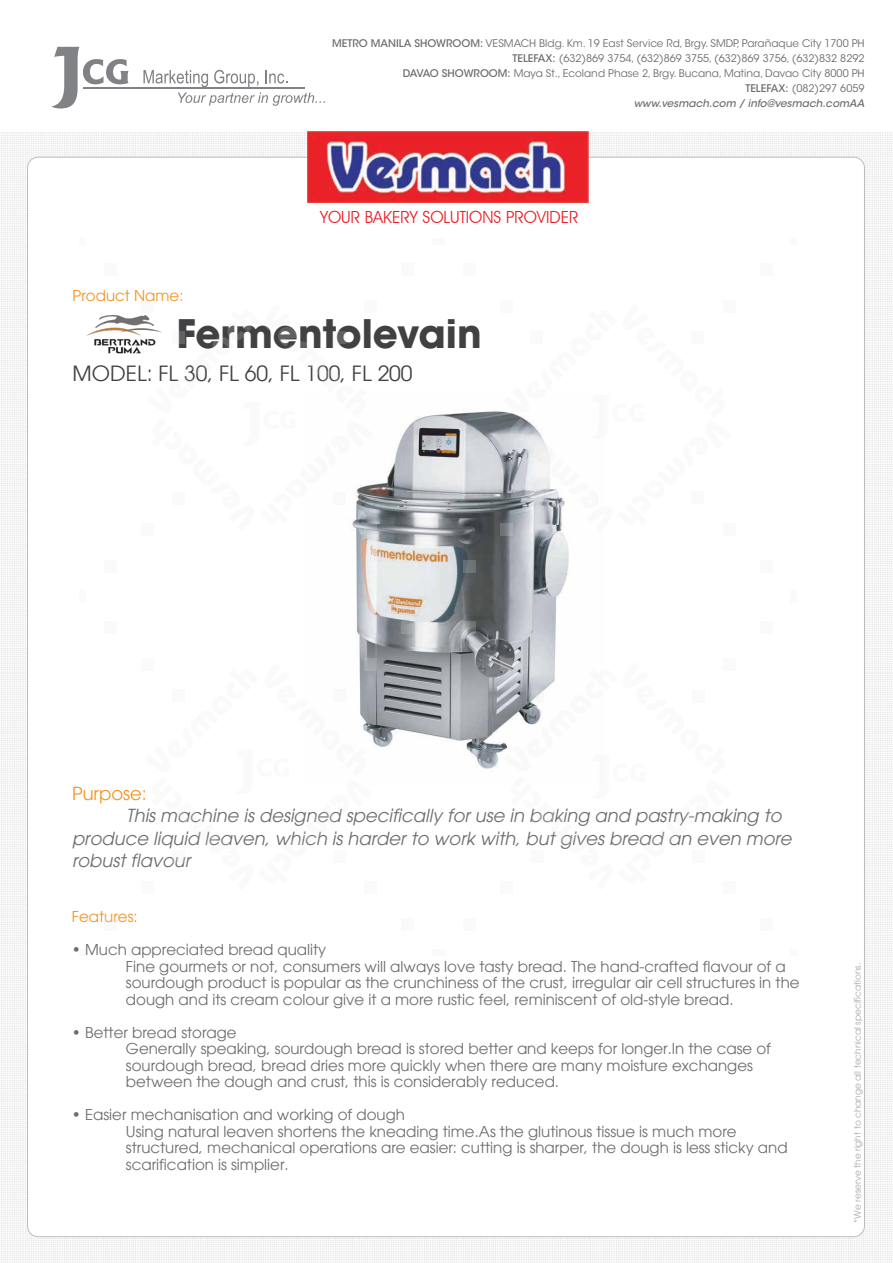
<style>
.page{position:relative;width:893px;height:1263px;background:#fff}
.page>*{position:absolute;margin:0;border:0;box-sizing:border-box;transform-origin:0 0}
.t1{font:700 39px "ITC Avant Garde Std";color:#414042}
.t2{font:21px "Avant Garde";color:#414042}
.t3{font:italic 18px/22.5px "Avant Garde";color:#6d6e71}
.t4{font:18px "Avant Garde";color:#f49322}
.t5{font:16.8px "Avant Garde IT Cby BT";color:#eb1f27}
.t6{font:15px/16.5px "Avant Garde";color:#6d6e71}
.t7{font:15px "Avant Garde";color:#f49322}
.t8{font:10.5px/15px "ITC Avant Garde Std";color:#6d6e71;text-align:right}
.t9{font:9px "Avant Garde";color:#a7a9ac}
.s1{font-weight:500}
.s2{font-weight:500;font-style:italic}
</style>
<div class="page">
<div style="left:0;top:2px;width:892px;height:1261px;background:#f3f3f3"></div>
<div style="left:28px;top:157px;width:836px;height:1080px;background:#fff;border-radius:11px"></div>
<div style="left:0;top:2px;width:892px;height:130px;background:#fff"></div>
<hr style="left:83px;top:87px;width:222px;height:1px;background:#808285">
<svg style="left:51px;top:47px;width:77px;height:62px"></svg>
<svg style="left:143px;top:70px;width:65px;height:17px"></svg>
<svg style="left:214px;top:70px;width:44px;height:17px"></svg>
<svg style="left:265px;top:70px;width:22px;height:14px"></svg>
<svg style="left:178px;top:93px;width:147px;height:13px"></svg>
<img style="left:356px;top:411px;width:213px;height:358px">
<div style="left:364px;top:659px;width:12px;height:12px;background:#a2a5a9"></div>
<svg style="left:401px;top:622px;width:12px;height:12px"></svg>
<div style="left:141px;top:659px;width:12px;height:12px;background:#fafafa"></div>
<div style="left:104px;top:622px;width:13px;height:12px;background:#fafafa"></div>
<div style="left:364px;top:882px;width:12px;height:12px;background:#fafafa"></div>
<div style="left:401px;top:919px;width:12px;height:12px;background:#fafafa"></div>
<div style="left:141px;top:882px;width:12px;height:12px;background:#fafafa"></div>
<div style="left:104px;top:919px;width:13px;height:12px;background:#fafafa"></div>
<svg style="left:356px;top:663px;width:16px;height:106px"></svg>
<div style="left:500px;top:882px;width:12px;height:12px;background:#fafafa"></div>
<div style="left:463px;top:919px;width:12px;height:12px;background:#fafafa"></div>
<div style="left:723px;top:882px;width:12px;height:12px;background:#fafafa"></div>
<div style="left:760px;top:919px;width:12px;height:12px;background:#fafafa"></div>
<svg style="left:500px;top:659px;width:12px;height:12px"></svg>
<svg style="left:463px;top:622px;width:12px;height:12px"></svg>
<div style="left:723px;top:659px;width:12px;height:12px;background:#fafafa"></div>
<div style="left:760px;top:622px;width:12px;height:12px;background:#fafafa"></div>
<svg style="left:504px;top:662px;width:65px;height:107px"></svg>
<div style="left:723px;top:300px;width:12px;height:12px;background:#fafafa"></div>
<div style="left:760px;top:263px;width:12px;height:12px;background:#fafafa"></div>
<div style="left:500px;top:300px;width:12px;height:12px;background:#fafafa"></div>
<div style="left:463px;top:263px;width:12px;height:12px;background:#fafafa"></div>
<div style="left:723px;top:523px;width:12px;height:12px;background:#fafafa"></div>
<div style="left:760px;top:560px;width:12px;height:12px;background:#fafafa"></div>
<svg style="left:500px;top:523px;width:12px;height:12px"></svg>
<svg style="left:463px;top:560px;width:12px;height:12px"></svg>
<svg style="left:503px;top:411px;width:66px;height:121px"></svg>
<div style="left:141px;top:523px;width:12px;height:12px;background:#fafafa"></div>
<div style="left:104px;top:560px;width:13px;height:12px;background:#fafafa"></div>
<svg style="left:364px;top:523px;width:12px;height:12px"></svg>
<div style="left:401px;top:560px;width:12px;height:12px;background:#e7e7e7"></div>
<div style="left:141px;top:300px;width:12px;height:12px;background:#fafafa"></div>
<div style="left:104px;top:263px;width:13px;height:12px;background:#fafafa"></div>
<div style="left:364px;top:300px;width:12px;height:12px;background:#fafafa"></div>
<div style="left:401px;top:263px;width:12px;height:12px;background:#fafafa"></div>
<svg style="left:352px;top:411px;width:21px;height:120px"></svg>
<div style="left:432px;top:591px;width:12px;height:12px;background:#e7e7e7"></div>
<div style="left:790px;top:591px;width:6px;height:12px;background:#fafafa"></div>
<div style="left:80px;top:591px;width:6px;height:12px;background:#fafafa"></div>
<div style="left:432px;top:949px;width:12px;height:6px;background:#fafafa"></div>
<div style="left:432px;top:239px;width:12px;height:6px;background:#fafafa"></div>
<img style="left:307px;top:132px;width:281px;height:70px">
<img style="left:86px;top:315px;width:76px;height:39px">
<p class="t8" style="left:332px;top:36px;width:534px"><span class="s1">METRO MANILA SHOWROOM:</span> VESMACH Bldg. Km. 19 East Service Rd, Brgy. SMDP, Parañaque City 1700 PH <span class="s1">TELEFAX:</span> (632)869 3754, (632)869 3755, (632)869 3756, (632)832 8292<br><span class="s1">DAVAO SHOWROOM:</span> Maya St., Ecoland Phase 2, Brgy. Bucana, Matina, Davao City 8000 PH<br><span class="s1">TELEFAX:</span> (082)297 6059<br><span class="s2">www.vesmach.com / info@vesmach.comAA</span></p>
<p class="t7" style="left:73px;top:287px;width:112px">Product Name:</p>
<p class="t5" style="left:320px;top:207px;width:260px">YOUR BAKERY SOLUTIONS PROVIDER</p>
<h1 class="t1" style="left:176px;top:309px;width:307px">Fermentolevain</h1>
<h2 class="t2" style="left:73px;top:361px;width:341px">MODEL: FL 30, FL 60, FL 100, FL 200</h2>
<p class="t4" style="left:72px;top:783px;width:76px">Purpose:</p>
<p class="t3" style="left:72px;top:805px;width:721px;text-indent:54px">This machine is designed specifically for use in baking and pastry-making to produce liquid leaven, which is harder to work with, but gives bread an even more robust flavour</p>
<p class="t7" style="left:72px;top:908px;width:67px">Features:</p>
<p class="t6" style="left:126px;top:942px;width:675px;text-indent:-54px">• Much appreciated bread quality<br>Fine gourmets or not, consumers will always love tasty bread. The hand-crafted flavour of a sourdough product is popular as the crunchiness of the crust, irregular air cell structures in the dough and its cream colour give it a more rustic feel, reminiscent of old-style bread.</p>
<p class="t6" style="left:126px;top:1024px;width:646px;text-indent:-54px">• Better bread storage<br>Generally speaking, sourdough bread is stored better and keeps for longer.In the case of sourdough bread, bread dries more quickly when there are many moisture exchanges between the dough and crust, this is considerably reduced.</p>
<p class="t6" style="left:126px;top:1107px;width:663px;text-indent:-54px">• Easier mechanisation and working of dough<br>Using natural leaven shortens the kneading time.As the glutinous tissue is much more structured, mechanical operations are easier: cutting is sharper, the dough is less sticky and scarification is simplier.</p>
<p class="t9" style="left:852px;top:1223px;width:261px;rotate:-90deg">*We reserve the right to change all technical specifications.</p>
</div>
